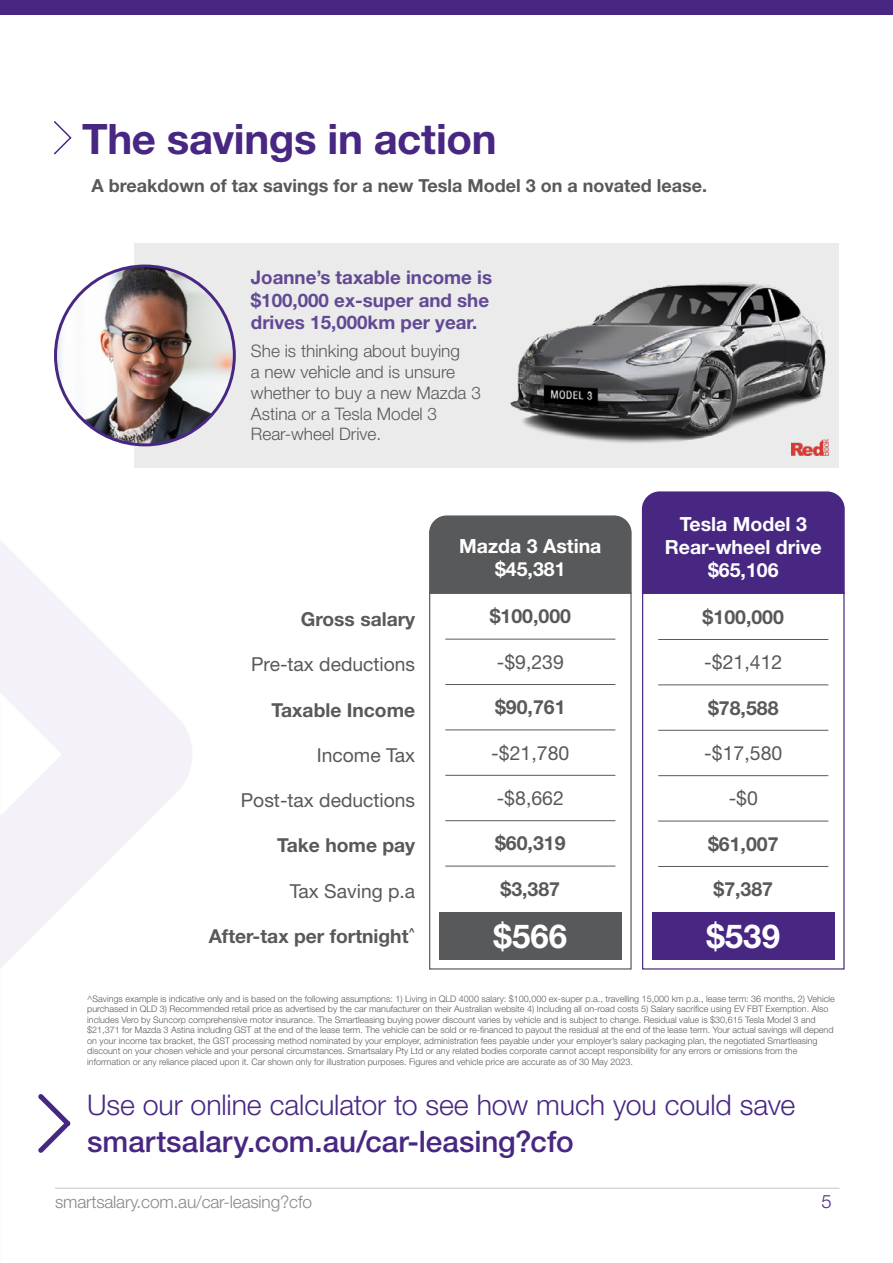
<style>
.page{position:relative;width:893px;height:1263px;background:#fff}
.page>*{position:absolute;margin:0;border:0;box-sizing:border-box;transform-origin:0 0}
.t1{font:700 42px "Helvetica Neue LT Std";letter-spacing:-.01em;color:#482783}
.t2{font:700 33px "Helvetica Neue LT Std";color:#fff}
.t3{font:500 29.7px "Helvetica Neue LT Std";color:#482783}
.t4{font:300 28.5px "Helvetica Neue LT Std";letter-spacing:-.005em;color:#482783}
.t5{font:700 19.5px "Helvetica Neue LT Std";color:#58595b}
.t6{font:700 19.5px/23px "Helvetica Neue LT Std";color:#fff;text-align:center}
.t7{font:19.5px "Helvetica Neue LT Std";color:#58595b}
.t8{font:700 19.2px "Helvetica Neue LT Std";color:#58595b}
.t9{font:19.2px "Helvetica Neue LT Std";color:#58595b}
.t10{font:700 18.75px/22.5px "Helvetica Neue LT Std";color:#624994}
.t11{font:300 18.45px "Helvetica Neue LT Std";color:#482783}
.t12{font:700 18px "Helvetica Neue LT Std";color:#58595b}
.t13{font:300 17.25px/20.7px "Helvetica Neue LT Std";color:#58595b}
.t14{font:300 17.25px "Helvetica Neue LT Std";letter-spacing:-.01em;color:#8a878a}
.t15{font:300 9px/10.5px "Helvetica Neue LT Std";color:#58595b}
</style>
<div class="page">
<div style="left:0;top:0;width:893px;height:15px;background:#482783"></div>
<svg style="left:0;top:540px;width:192px;height:429px;fill:#f4f2f8"></svg>
<svg style="left:38px;top:1094px;width:32px;height:59px"></svg>
<svg style="left:54px;top:121px;width:17px;height:33px"></svg>
<hr style="left:55px;top:1187px;width:784px;height:2px;background:#cecccd">
<svg style="left:429px;top:594px;width:203px;height:376px"></svg>
<div style="left:429px;top:515px;width:203px;height:79px;background:#58595b"></div>
<div style="left:439px;top:913px;width:183px;height:47px;background:#58595b"></div>
<svg style="left:642px;top:595px;width:203px;height:375px"></svg>
<div style="left:641px;top:491px;width:204px;height:104px;background:#482783"></div>
<div style="left:652px;top:913px;width:183px;height:47px;background:#482783"></div>
<hr style="left:658px;top:639px;width:170px;height:1px;background:#58595b">
<hr style="left:658px;top:684px;width:170px;height:1px;background:#58595b">
<hr style="left:658px;top:730px;width:170px;height:1px;background:#58595b">
<hr style="left:658px;top:775px;width:170px;height:1px;background:#58595b">
<hr style="left:658px;top:821px;width:170px;height:1px;background:#58595b">
<hr style="left:658px;top:866px;width:170px;height:1px;background:#58595b">
<div style="left:134px;top:243px;width:705px;height:225px;background:#ebebec"></div>
<img style="left:55px;top:266px;width:179px;height:179px;border-radius:89px">
<img style="left:510px;top:282px;width:319px;height:174px">
<img style="left:791px;top:439px;width:37px;height:17px">
<hr style="left:445px;top:639px;width:170px;height:1px;background:#58595b">
<hr style="left:445px;top:684px;width:170px;height:1px;background:#58595b">
<hr style="left:445px;top:730px;width:170px;height:1px;background:#58595b">
<hr style="left:445px;top:775px;width:170px;height:1px;background:#58595b">
<hr style="left:445px;top:820px;width:170px;height:1px;background:#58595b">
<hr style="left:445px;top:866px;width:170px;height:1px;background:#58595b">
<h1 class="t1" style="left:82px;top:113px;width:416px">The savings in action</h1>
<h3 class="t12" style="left:91px;top:174px;width:617px">A breakdown of tax savings for a new Tesla Model 3 on a novated lease.</h3>
<h3 class="t10" style="left:251px;top:266px;width:243px">Joanne’s taxable income is $100,000 ex-super and she drives 15,000km per year.</h3>
<h3 class="t13" style="left:251px;top:341px;width:232px">She is thinking about buying<br>a new vehicle and is unsure whether to buy a new Mazda 3<br>Astina or a Tesla Model 3<br>Rear-wheel Drive.</h3>
<h3 class="t8" style="left:301px;top:607px;width:116px">Gross salary</h3>
<h3 class="t9" style="left:251px;top:653px;width:166px">Pre-tax deductions</h3>
<h3 class="t8" style="left:272px;top:698px;width:145px">Taxable Income</h3>
<h3 class="t9" style="left:317px;top:744px;width:100px">Income Tax</h3>
<h3 class="t9" style="left:241px;top:789px;width:176px">Post-tax deductions</h3>
<h3 class="t8" style="left:277px;top:834px;width:140px">Take home pay</h3>
<h3 class="t9" style="left:290px;top:879px;width:127px">Tax Saving p.a</h3>
<h3 class="t8" style="left:209px;top:924px;width:208px">After-tax per fortnight<sup>^</sup></h3>
<h3 class="t6" style="left:459px;top:534px;width:144px">Mazda 3 Astina $45,381</h3>
<h3 class="t5" style="left:490px;top:604px;width:83px">$100,000</h3>
<h3 class="t7" style="left:497px;top:650px;width:69px">-$9,239</h3>
<h3 class="t5" style="left:495px;top:695px;width:72px">$90,761</h3>
<h3 class="t7" style="left:491px;top:741px;width:80px">-$21,780</h3>
<h3 class="t7" style="left:497px;top:786px;width:69px">-$8,662</h3>
<h3 class="t5" style="left:495px;top:831px;width:72px">$60,319</h3>
<h3 class="t5" style="left:500px;top:877px;width:61px">$3,387</h3>
<h2 class="t2" style="left:494px;top:916px;width:75px">$566</h2>
<h3 class="t6" style="left:665px;top:512px;width:159px">Tesla Model 3<br>Rear-wheel drive $65,106</h3>
<h3 class="t5" style="left:703px;top:605px;width:83px">$100,000</h3>
<h3 class="t7" style="left:704px;top:651px;width:80px">-$21,412</h3>
<h3 class="t5" style="left:708px;top:695px;width:72px">$78,588</h3>
<h3 class="t7" style="left:704px;top:741px;width:80px">-$17,580</h3>
<h3 class="t7" style="left:729px;top:787px;width:31px">-$0</h3>
<h3 class="t5" style="left:708px;top:832px;width:72px">$61,007</h3>
<h3 class="t5" style="left:713px;top:877px;width:61px">$7,387</h3>
<h2 class="t2" style="left:707px;top:916px;width:75px">$539</h2>
<p class="t15" style="left:87px;top:993px;width:749px">^Savings example is indicative only and is based on the following assumptions: 1) Living in QLD 4000 salary: $100,000 ex-super p.a., travelling 15,000 km p.a., lease term: 36 months, 2) Vehicle purchased in QLD 3) Recommended retail price as advertised by the car manufacturer on their Australian website 4) Including all on-road costs 5) Salary sacrifice using EV FBT Exemption. Also includes Vero by Suncorp comprehensive motor insurance. The Smartleasing buying power discount varies by vehicle and is subject to change. Residual value is $30,615 Tesla Model 3 and $21,371 for Mazda 3 Astina including GST at the end of the lease term. The vehicle can be sold or re-financed to payout the residual at the end of the lease term. Your actual savings will depend on your income tax bracket, the GST processing method nominated by your employer, administration fees payable under your employer’s salary packaging plan, the negotiated Smartleasing discount on your chosen vehicle and your personal circumstances. Smartsalary Pty Ltd or any related bodies corporate cannot accept responsibility for any errors or omissions from the information or any reliance placed upon it. Car shown only for illustration purposes. Figures and vehicle price are accurate as of 30 May 2023.</p>
<h3 class="t4" style="left:87px;top:1088px;width:710px">Use our online calculator to see how much you could save</h3>
<h3 class="t3" style="left:87px;top:1123px;width:488px">smartsalary.com.au/car-leasing?cfo</h3>
<h3 class="t14" style="left:55px;top:1191px;width:258px">smartsalary.com.au/car-leasing?cfo</h3>
<h3 class="t11" style="left:821px;top:1190px;width:12px">5</h3>
</div>
